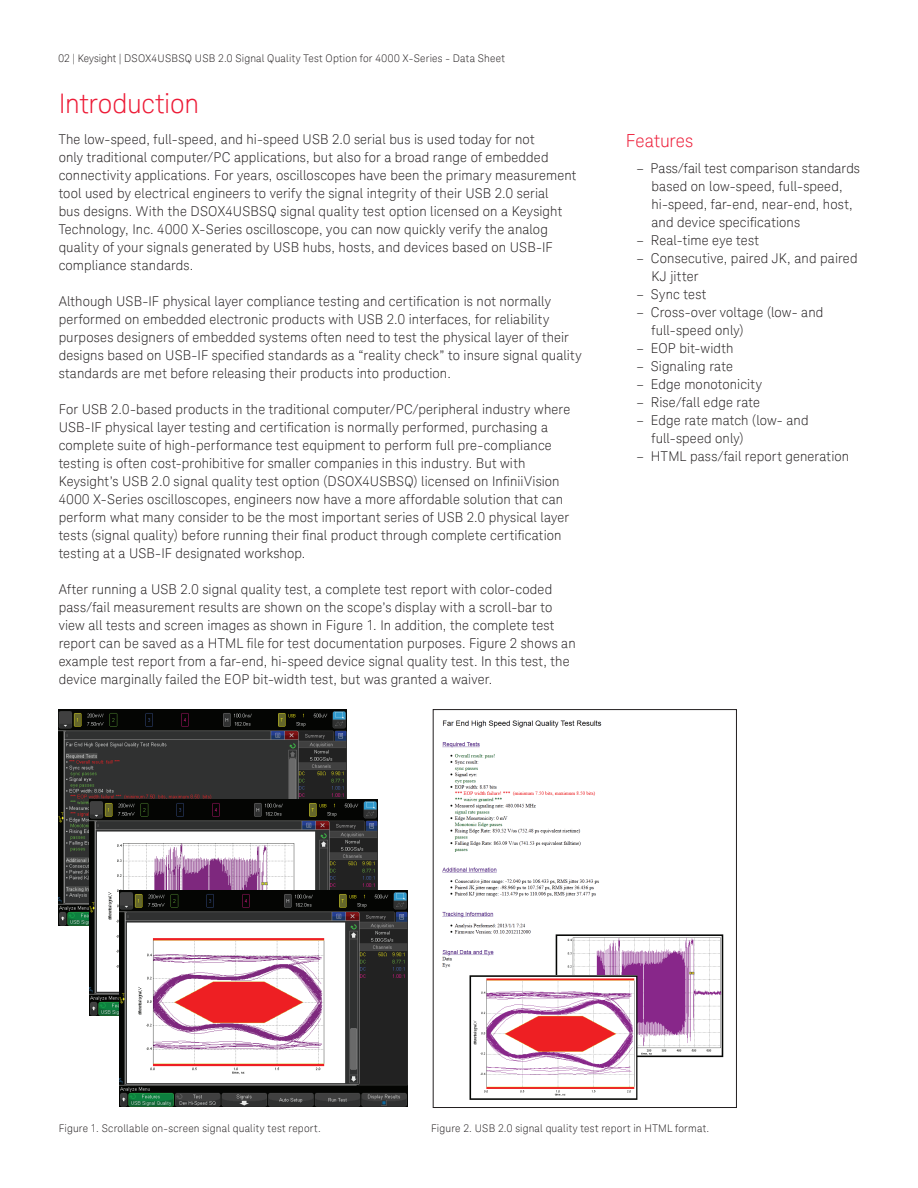
<style>
.page{position:relative;width:918px;height:1188px;background:#fff}
.page>*{position:absolute;margin:0;border:0;box-sizing:border-box;transform-origin:0 0}
.t1{font:300 27px "Keysight Sans";letter-spacing:-.005em;color:#ed1a36}
.t2{font:300 18px "Keysight Sans";color:#ed1a36}
.t3{font:300 13.5px/18px "Keysight Sans";letter-spacing:.01em;color:#231f20}
.t4{font:300 10.5px "Keysight Sans";letter-spacing:.02em;color:#231f20}
</style>
<div class="page">
<img style="left:59px;top:709px;width:288px;height:216px">
<img style="left:90px;top:800px;width:288px;height:216px">
<img style="left:120px;top:891px;width:288px;height:216px">
<img style="left:442px;top:720px;width:282px;height:380px">
<div style="left:433px;top:709px;width:304px;height:399px;border:1px solid #231f20"></div>
<p class="t4" style="left:59px;top:52px;width:448px">02 | Keysight | DSOX4USBSQ USB 2.0 Signal Quality Test Option for 4000 X-Series - Data Sheet</p>
<h1 class="t1" style="left:59px;top:88px;width:142px">Introduction</h1>
<p class="t3" style="left:59px;top:130px;width:519px">The low-speed, full-speed, and hi-speed USB 2.0 serial bus is used today for not<br>only traditional computer/PC applications, but also for a broad range of embedded connectivity applications. For years, oscilloscopes have been the primary measurement tool used by electrical engineers to verify the signal integrity of their USB 2.0 serial<br>bus designs. With the DSOX4USBSQ signal quality test option licensed on a Keysight Technology, Inc. 4000 X-Series oscilloscope, you can now quickly verify the analog quality of your signals generated by USB hubs, hosts, and devices based on USB-IF compliance standards.</p>
<p class="t3" style="left:59px;top:292px;width:525px">Although USB-IF physical layer compliance testing and certification is not normally performed on embedded electronic products with USB 2.0 interfaces, for reliability purposes designers of embedded systems often need to test the physical layer of their designs based on USB-IF specified standards as a “reality check” to insure signal quality standards are met before releasing their products into production.</p>
<p class="t3" style="left:59px;top:400px;width:513px">For USB 2.0-based products in the traditional computer/PC/peripheral industry where USB-IF physical layer testing and certification is normally performed, purchasing a complete suite of high-performance test equipment to perform full pre-compliance testing is often cost-prohibitive for smaller companies in this industry. But with Keysight’s USB 2.0 signal quality test option (DSOX4USBSQ) licensed on InfiniiVision 4000 X-Series oscilloscopes, engineers now have a more affordable solution that can perform what many consider to be the most important series of USB 2.0 physical layer tests (signal quality) before running their final product through complete certification testing at a USB-IF designated workshop.</p>
<p class="t3" style="left:59px;top:580px;width:519px">After running a USB 2.0 signal quality test, a complete test report with color-coded pass/fail measurement results are shown on the scope’s display with a scroll-bar to view all tests and screen images as shown in Figure 1. In addition, the complete test report can be saved as a HTML file for test documentation purposes. Figure 2 shows an example test report from a far-end, hi-speed device signal quality test. In this test, the device marginally failed the EOP bit-width test, but was granted a waiver.</p>
<h2 class="t2" style="left:626px;top:130px;width:69px">Features</h2>
<p class="t3" style="left:651px;top:160px;width:210px;text-indent:-15px">– Pass/fail test comparison standards based on low-speed, full‑speed, hi-speed, far-end, near‑end, host, and device specifications</p>
<p class="t3" style="left:637px;top:232px;width:124px">– Real-time eye test</p>
<p class="t3" style="left:651px;top:250px;width:208px;text-indent:-15px">– Consecutive, paired JK, and paired<br>KJ jitter</p>
<p class="t3" style="left:637px;top:286px;width:71px">– Sync test</p>
<p class="t3" style="left:651px;top:304px;width:173px;text-indent:-15px">– Cross-over voltage (low- and full‑speed only)</p>
<p class="t3" style="left:637px;top:340px;width:98px">– EOP bit-width</p>
<p class="t3" style="left:637px;top:358px;width:98px">– Signaling rate</p>
<p class="t3" style="left:637px;top:376px;width:127px">– Edge monotonicity</p>
<p class="t3" style="left:637px;top:394px;width:125px">– Rise/fall edge rate</p>
<p class="t3" style="left:651px;top:412px;width:159px;text-indent:-15px">– Edge rate match (low- and full‑speed only)</p>
<p class="t3" style="left:637px;top:448px;width:214px">– HTML pass/fail report generation</p>
<p class="t4" style="left:59px;top:1122px;width:264px">Figure 1. Scrollable on-screen signal quality test report.</p>
<p class="t4" style="left:431px;top:1123px;width:280px">Figure 2. USB 2.0 signal quality test report in HTML format.</p>
</div>
